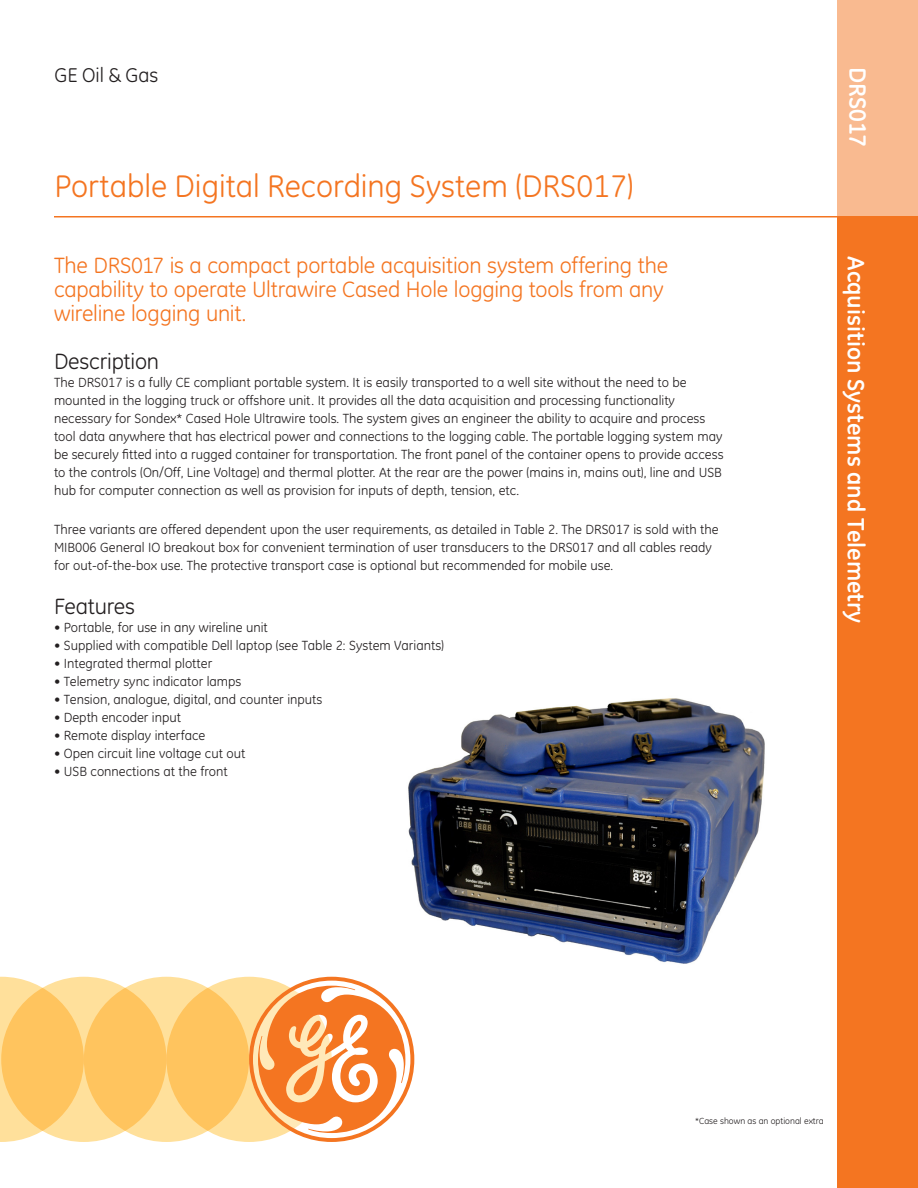
<style>
.page{position:relative;width:918px;height:1188px;background:#fff}
.page>*{position:absolute;margin:0;border:0;box-sizing:border-box;transform-origin:0 0}
.Product_Service_Name{font:31.8px "GE Inspira";color:#f47521}
.t1{font:700 24px "GE Inspira";color:#fff}
.Heading_1{font:22.5px/24px "GE Inspira";letter-spacing:-.01em;color:#f47521}
.Heading_1-2{font:22.5px "GE Inspira";letter-spacing:-.01em;color:#231f20}
.Business_Name{font:20.25px "GE Inspira";letter-spacing:-.005em;color:#231f20}
.Body_Copy{font:13.5px/18px "GE Inspira";color:#231f20}
.Bullet_Body_Copy_Las{font:13.5px "GE Inspira";color:#231f20}
.Body_Copy-2{font:9px "GE Inspira";color:#231f20}
</style>
<div class="page">
<img style="left:408px;top:698px;width:357px;height:266px">
<div style="left:837px;top:217px;width:81px;height:971px;background:#f47521"></div>
<div style="left:837px;top:0;width:81px;height:217px;background:#f9ba90"></div>
<hr style="left:54px;top:216px;width:864px;height:2px;background:#f47521">
<svg style="left:0;top:977px;width:74px;height:165px"></svg>
<svg style="left:1px;top:977px;width:165px;height:165px;background:#ffce73"></svg>
<svg style="left:84px;top:977px;width:165px;height:165px;background:#ffcd73"></svg>
<svg style="left:166px;top:977px;width:166px;height:165px;background:#ffca6b"></svg>
<svg style="left:249px;top:977px;width:165px;height:165px"></svg>
<p class="Business_Name" style="left:55px;top:64px;width:105px">GE Oil &amp; Gas</p>
<p class="Product_Service_Name" style="left:55px;top:168px;width:581px">Portable Digital Recording System (DRS017)</p>
<p class="Heading_1" style="left:54px;top:254px;width:616px">The DRS017 is a compact portable acquisition system offering the capability to operate Ultrawire Cased Hole logging tools from any wireline logging unit.</p>
<p class="Heading_1-2" style="left:54px;top:349px;width:107px">Description</p>
<p class="Body_Copy" style="left:54px;top:374px;width:671px">The DRS017 is a fully CE compliant portable system. It is easily transported to a well site without the need to be mounted in the logging truck or offshore unit. It provides all the data acquisition and processing functionality necessary for Sondex* Cased Hole Ultrawire tools. The system gives an engineer the ability to acquire and process tool data anywhere that has electrical power and connections to the logging cable. The portable logging system may be securely fitted into a rugged container for transportation. The front panel of the container opens to provide access to the controls (On/Off, Line Voltage) and thermal plotter. At the rear are the power (mains in, mains out), line and USB hub for computer connection as well as provision for inputs of depth, tension, etc.</p>
<p class="Body_Copy" style="left:54px;top:520px;width:666px">Three variants are offered dependent upon the user requirements, as detailed in Table 2. The DRS017 is sold with the<br>MIB006 General IO breakout box for convenient termination of user transducers to the DRS017 and all cables ready for out-of-the-box use. The protective transport case is optional but recommended for mobile use.</p>
<p class="Heading_1-2" style="left:54px;top:593px;width:83px">Features</p>
<p class="Bullet_Body_Copy_Las" style="left:54px;top:619px;width:215px">• Portable, for use in any wireline unit</p>
<p class="Bullet_Body_Copy_Las" style="left:54px;top:637px;width:392px">• Supplied with compatible Dell laptop (see Table 2: System Variants)</p>
<p class="Bullet_Body_Copy_Las" style="left:54px;top:655px;width:160px">• Integrated thermal plotter</p>
<p class="Bullet_Body_Copy_Las" style="left:54px;top:673px;width:189px">• Telemetry sync indicator lamps</p>
<p class="Bullet_Body_Copy_Las" style="left:54px;top:691px;width:270px">• Tension, analogue, digital, and counter inputs</p>
<p class="Bullet_Body_Copy_Las" style="left:54px;top:709px;width:129px">• Depth encoder input</p>
<p class="Bullet_Body_Copy_Las" style="left:54px;top:727px;width:153px">• Remote display interface</p>
<p class="Bullet_Body_Copy_Las" style="left:54px;top:745px;width:193px">• Open circuit line voltage cut out</p>
<p class="Bullet_Body_Copy_Las" style="left:54px;top:763px;width:175px">• USB connections at the front</p>
<p class="t1" style="left:873px;top:67px;width:82px;rotate:90deg">DRS017</p>
<p class="t1" style="left:872px;top:256px;width:369px;rotate:90deg">Acquisition Systems and Telemetry</p>
<p class="Body_Copy-2" style="left:695px;top:1115px;width:130px">*Case shown as an optional extra</p>
</div>
